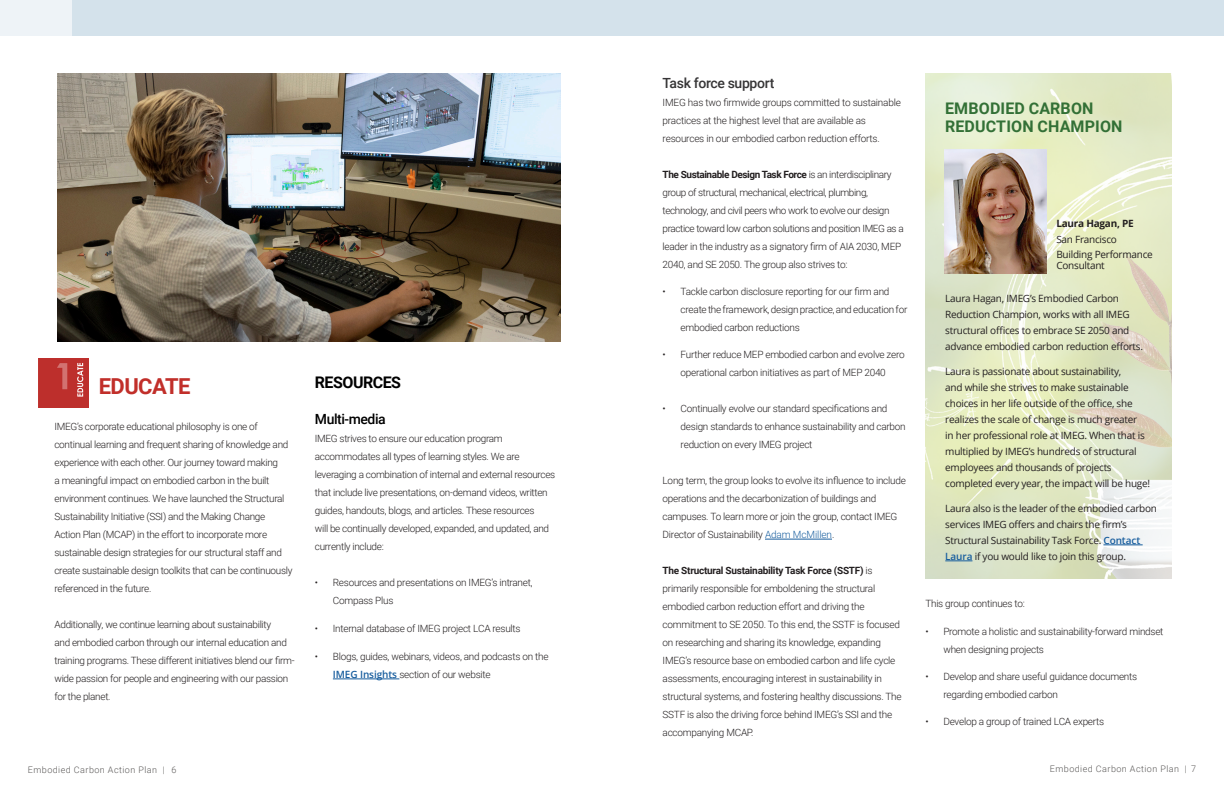
<style>
.page{position:relative;width:1224px;height:792px;background:#fff}
.page>*{position:absolute;margin:0;border:0;box-sizing:border-box;transform-origin:0 0}
.Body{font:700 22px "Roboto";letter-spacing:-.025em;color:#c12f2a}
.Body-2{font:700 16px "Roboto";letter-spacing:.01em;color:#337036}
.Body-3{font:700 16px "Roboto";letter-spacing:-.03em;color:#000}
.Body-4{font:500 14px "Roboto";letter-spacing:-.025em;color:#363536}
.Body-5{font:500 14px "Roboto";letter-spacing:-.03em;color:#000}
.Body-6{font:300 10px/18px "Roboto";letter-spacing:-.025em;color:#231f20}
.Body-7{font:10px/16px "Open Sans";letter-spacing:-.025em;color:#231f20}
.Body-8{font:700 10px "Open Sans";letter-spacing:-.025em;color:#231f20}
.t1{font:300 9px "Roboto";letter-spacing:.05em;color:#5b5958}
.s1{font-family:"Open Sans";font-weight:600;color:#175d9e}
.s2{font-weight:700}
.s3{color:#175d9e}
.s4{font-weight:600;color:#175d9e}
</style>
<div class="page">
<div style="left:612px;top:0;width:612px;height:36px;background:#d4e2eb"></div>
<div style="left:0;top:0;width:612px;height:36px;background:#d4e2eb"></div>
<div style="left:0;top:0;width:71px;height:36px;background:#eef3f7"></div>
<hr style="left:333px;top:679px;width:66px;height:1px;background:#175d9e">
<img style="left:58px;top:73px;width:503px;height:269px">
<hr style="left:765px;top:539px;width:67px;height:1px;background:#175d9e">
<img style="left:39px;top:358px;width:49px;height:50px">
<img style="left:925px;top:73px;width:247px;height:506px">
<hr style="left:1103px;top:545px;width:40px;height:1px;background:#175d9e">
<svg style="left:945px;top:561px;width:27px;height:1px"></svg>
<img style="left:945px;top:150px;width:101px;height:123px">
<p class="Body" style="left:99px;top:371px;width:93px">EDUCATE</p>
<p class="Body-6" style="left:54px;top:417px;width:240px">IMEG’s corporate educational philosophy is one of continual learning and frequent sharing of knowledge and experience with each other. Our journey toward making<br>a meaningful impact on embodied carbon in the built environment continues. We have launched the Structural Sustainability Initiative (SSI) and the Making Change Action Plan (MCAP) in the effort to incorporate more sustainable design strategies for our structural staff and create sustainable design toolkits that can be continuously referenced in the future.</p>
<p class="Body-6" style="left:54px;top:615px;width:242px">Additionally, we continue learning about sustainability<br>and embodied carbon through our internal education and training programs. These different initiatives blend our firm&shy;wide passion for people and engineering with our passion for the planet.</p>
<p class="Body-3" style="left:315px;top:371px;width:88px">RESOURCES</p>
<p class="Body-5" style="left:315px;top:409px;width:72px">Multi-media</p>
<p class="Body-6" style="left:315px;top:429px;width:242px">IMEG strives to ensure our education program accommodates all types of learning styles. We are leveraging a combination of internal and external resources that include live presentations, on-demand videos, written guides, handouts, blogs, and articles. These resources<br>will be continually developed, expanded, and updated, and currently include:</p>
<p class="Body-6" style="left:333px;top:573px;width:201px;text-indent:-18px">• Resources and presentations on IMEG’s intranet,<br>Compass Plus</p>
<p class="Body-6" style="left:315px;top:619px;width:207px">• Internal database of IMEG project LCA results</p>
<p class="Body-6" style="left:333px;top:647px;width:217px;text-indent:-18px">• Blogs, guides, webinars, videos, and podcasts on the<br><span class="s1">IMEG Insights</span> section of our website</p>
<p class="Body-4" style="left:663px;top:73px;width:113px">Task force support</p>
<p class="Body-6" style="left:663px;top:93px;width:240px">IMEG has two firmwide groups committed to sustainable practices at the highest level that are available as resources in our embodied carbon reduction efforts.</p>
<p class="Body-6" style="left:663px;top:165px;width:243px"><span class="s2">The Sustainable Design Task Force</span> is an interdisciplinary group of structural, mechanical, electrical, plumbing, technology, and civil peers who work to evolve our design practice toward low carbon solutions and position IMEG as a leader in the industry as a signatory firm of AIA 2030, MEP 2040, and SE 2050. The group also strives to:</p>
<p class="Body-6" style="left:663px;top:282px;width:228px">• Tackle carbon disclosure reporting for our firm and</p>
<p class="Body-6" style="left:681px;top:300px;width:228px">create the framework, design practice, and education for</p>
<p class="Body-6" style="left:681px;top:318px;width:121px">embodied carbon reductions</p>
<p class="Body-6" style="left:663px;top:345px;width:244px;text-align:center">• Further reduce MEP embodied carbon and evolve zero operational carbon initiatives as part of MEP 2040</p>
<p class="Body-6" style="left:681px;top:399px;width:227px;text-indent:-18px">• Continually evolve our standard specifications and design standards to enhance sustainability and carbon reduction on every IMEG project</p>
<p class="Body-6" style="left:663px;top:471px;width:245px">Long term, the group looks to evolve its influence to include operations and the decarbonization of buildings and campuses. To learn more or join the group, contact IMEG Director of Sustainability <span class="s3">Adam McMillen</span>.</p>
<p class="Body-6" style="left:663px;top:561px;width:241px"><span class="s2">The Structural Sustainability Task Force (SSTF)</span> is primarily responsible for emboldening the structural embodied carbon reduction effort and driving the commitment to SE 2050. To this end, the SSTF is focused on researching and sharing its knowledge, expanding IMEG’s resource base on embodied carbon and life cycle assessments, encouraging interest in sustainability in structural systems, and fostering healthy discussions. The SSTF is also the driving force behind IMEG’s SSI and the accompanying MCAP.</p>
<p class="Body-2" style="left:945px;top:97px;width:150px">EMBODIED CARBON</p>
<p class="Body-2" style="left:945px;top:115px;width:179px">REDUCTION CHAMPION</p>
<p class="Body-8" style="left:1056px;top:216px;width:79px">Laura Hagan, PE</p>
<p class="Body-7" style="left:1056px;top:231px;width:98px;line-height:15px">San Francisco<br>Building Performance</p>
<p class="Body-7" style="left:1056px;top:257px;width:50px">Consultant</p>
<p class="Body-7" style="left:945px;top:290px;width:199px">Laura Hagan, IMEG’s Embodied Carbon Reduction Champion, works with all IMEG structural offices to embrace SE 2050 and advance embodied carbon reduction efforts.</p>
<p class="Body-7" style="left:945px;top:363px;width:206px">Laura is passionate about sustainability,<br>and while she strives to make sustainable choices in her life outside of the office, she realizes the scale of change is much greater<br>in her professional role at IMEG. When that is multiplied by IMEG’s hundreds of structural employees and thousands of projects completed every year, the impact will be huge!</p>
<p class="Body-7" style="left:945px;top:500px;width:213px">Laura also is the leader of the embodied carbon services IMEG offers and chairs the firm’s Structural Sustainability Task Force. <span class="s4">Contact Laura</span> if you would like to join this group.</p>
<p class="Body-6" style="left:925px;top:594px;width:101px">This group continues to:</p>
<p class="Body-6" style="left:925px;top:622px;width:240px">• Promote a holistic and sustainability-forward mindset</p>
<p class="Body-6" style="left:943px;top:640px;width:102px">when designing projects</p>
<p class="Body-6" style="left:925px;top:667px;width:213px">• Develop and share useful guidance documents</p>
<p class="Body-6" style="left:943px;top:685px;width:116px">regarding embodied carbon</p>
<p class="Body-6" style="left:925px;top:712px;width:180px">• Develop a group of trained LCA experts</p>
<p class="t1" style="left:28px;top:763px;width:150px">Embodied Carbon Action Plan | 6</p>
<p class="t1" style="left:1050px;top:762px;width:148px">Embodied Carbon Action Plan | 7</p>
</div>
